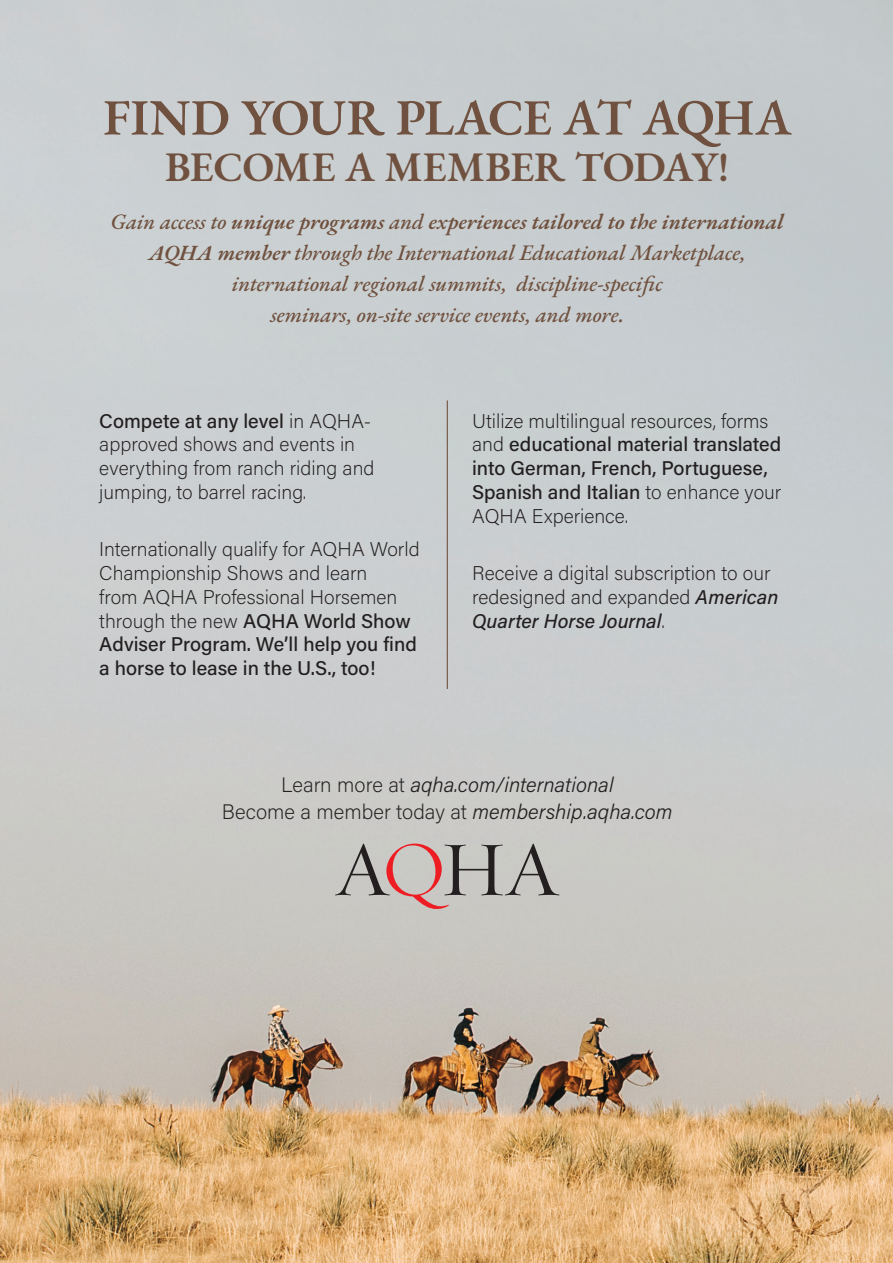
<style>
.page{position:relative;width:893px;height:1263px;background:#fff}
.page>*{position:absolute;margin:0;border:0;box-sizing:border-box;transform-origin:0 0}
.t1{font:600 50.7px "EB Garamond";letter-spacing:-.02em;color:#70513f}
.t2{font:600 42px "EB Garamond";letter-spacing:-.02em;color:#70513f}
.t3{font:italic 500 22.05px/30.9px "EB Garamond";letter-spacing:-.005em;color:#70513f;text-align:center}
.t4{font:italic 300 21px/26.7px "Acumin Pro";color:#231f20;text-align:center}
.t5{font:200 19.8px/23.9px "Acumin Pro";color:#231f20}
.t6{font:500 19.8px/23.9px "Acumin Pro";color:#231f20}
.s1{font-weight:600}
.s2{font-weight:500}
.s3{font-weight:200}
.s4{font-weight:500;font-style:italic}
.s5{font-weight:200;font-style:normal}
</style>
<div class="page">
<img style="left:0;top:0;width:893px;height:1263px">
<svg style="left:335px;top:844px;width:225px;height:65px;background:#b6aba8"></svg>
<hr style="left:447px;top:400px;width:1px;height:289px;background:#70513f">
<h1 class="t1" style="left:103px;top:83px;width:690px">FIND YOUR PLACE AT AQHA</h1>
<h2 class="t2" style="left:165px;top:138px;width:566px">BECOME A MEMBER TODAY!</h2>
<p class="t3" style="left:111px;top:207px;width:675px">Gain access to <span class="s1">unique programs</span> and <span class="s1">experiences tailored to the international AQHA member</span> through the International Educational Marketplace, international regional summits, discipline-specific<br>seminars, on-site service events, and more.</p>
<p class="t5" style="left:99px;top:408px;width:277px"><span class="s2">Compete at any level</span> in AQHA&shy;approved shows and events in everything from ranch riding and jumping, to barrel racing.</p>
<p class="t5" style="left:99px;top:536px;width:322px">Internationally qualify for AQHA World Championship Shows and learn<br>from AQHA Professional Horsemen through the new <span class="s2">AQHA World Show Adviser Program. We’ll help you find a horse to lease in the U.S., too!</span></p>
<p class="t6" style="left:472px;top:408px;width:311px"><span class="s3">Utilize multilingual resources, forms and</span> educational material translated into German, French, Portuguese, Spanish and Italian <span class="s3">to enhance your AQHA Experience.</span></p>
<p class="t5" style="left:472px;top:560px;width:308px">Receive a digital subscription to our redesigned and expanded <span class="s4">American<br>Quarter Horse Journal</span>.</p>
<p class="t4" style="left:222px;top:771px;width:452px"><span class="s5">Learn more at</span> aqha.com/international<br><span class="s5">Become a member today at</span> membership.aqha.com</p>
</div>
